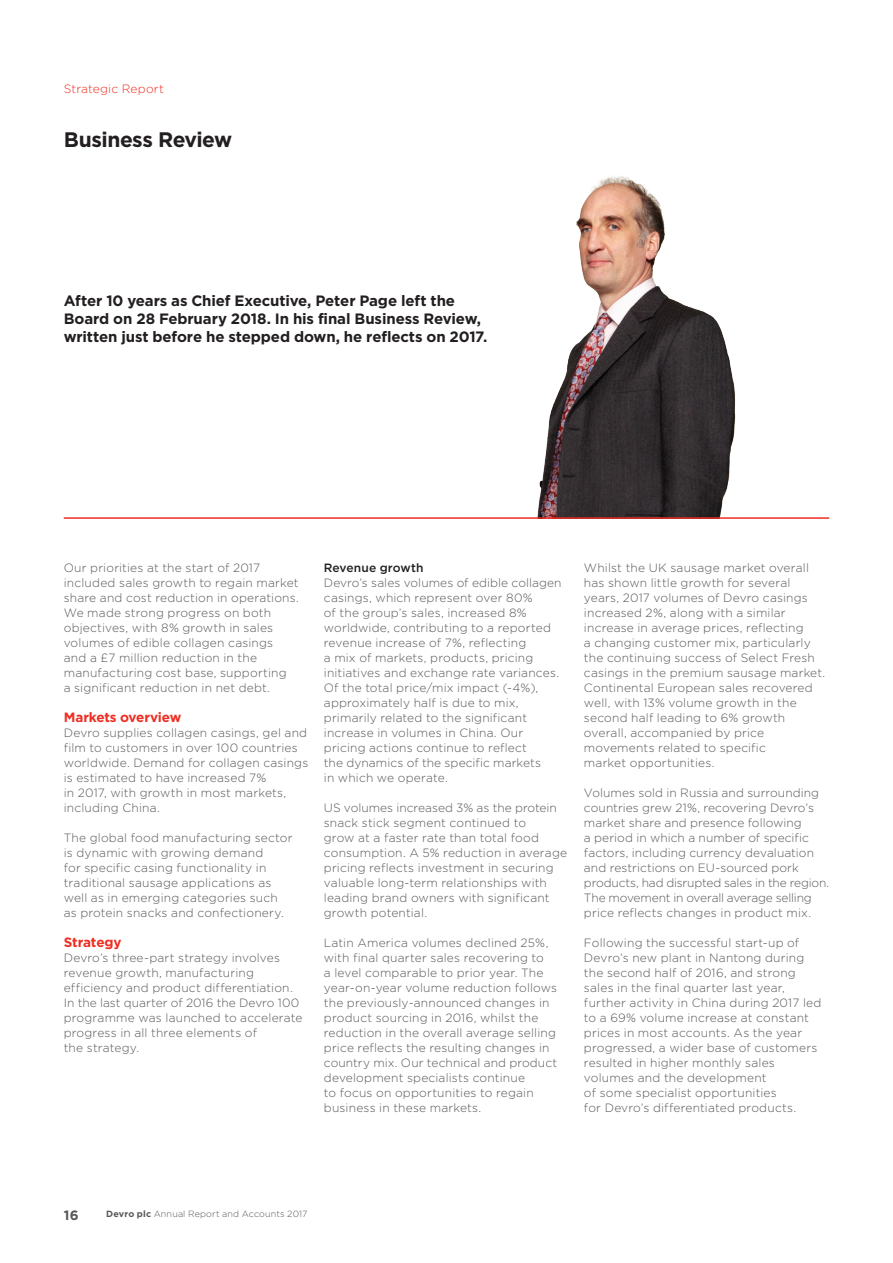
<style>
.page{position:relative;width:893px;height:1263px;background:#fff}
.page>*{position:absolute;margin:0;border:0;box-sizing:border-box;transform-origin:0 0}
.t1{font:700 21px "Gotham";letter-spacing:-.025em;color:#231f20}
.t2{font:700 15px/18px "Gotham";letter-spacing:-.01em;color:#231f20}
.t3{font:700 13.5px "Gotham";letter-spacing:-.015em;color:#ee2e22}
.t4{font:700 13.5px "Gotham";color:#57585a}
.t5{font:300 12px/15px "Gotham";letter-spacing:.01em;color:#57585a}
.t6{font:300 12px "Gotham";letter-spacing:.01em;color:#ee2e22}
.t7{font:500 12px "Gotham";letter-spacing:.01em;color:#231f20}
.t8{font:300 9px "Gotham";letter-spacing:.02em;color:#57585a}
.s1{font-weight:700}
</style>
<div class="page">
<img style="left:537px;top:175px;width:199px;height:342px">
<hr style="left:64px;top:517px;width:765px;height:2px;background:#ee2e22">
<p class="t6" style="left:64px;top:82px;width:102px">Strategic Report</p>
<h1 class="t1" style="left:64px;top:125px;width:170px">Business Review</h1>
<p class="t2" style="left:64px;top:292px;width:425px">After 10 years as Chief Executive, Peter Page left the<br>Board on 28 February 2018. In his final Business Review, written just before he stepped down, he reflects on 2017.</p>
<p class="t5" style="left:64px;top:560px;width:237px">Our priorities at the start of 2017 included sales growth to regain market share and cost reduction in operations.<br>We made strong progress on both objectives, with 8% growth in sales volumes of edible collagen casings<br>and a £7 million reduction in the manufacturing cost base, supporting<br>a significant reduction in net debt.</p>
<p class="t3" style="left:64px;top:708px;width:119px">Markets overview</p>
<p class="t5" style="left:64px;top:725px;width:246px">Devro supplies collagen casings, gel and film to customers in over 100 countries worldwide. Demand for collagen casings is estimated to have increased 7%<br>in 2017, with growth in most markets, including China.</p>
<p class="t5" style="left:64px;top:830px;width:230px">The global food manufacturing sector is dynamic with growing demand<br>for specific casing functionality in traditional sausage applications as well as in emerging categories such as protein snacks and confectionery.</p>
<p class="t3" style="left:64px;top:933px;width:59px">Strategy</p>
<p class="t5" style="left:64px;top:950px;width:240px">Devro’s three-part strategy involves revenue growth, manufacturing efficiency and product differentiation.<br>In the last quarter of 2016 the Devro 100 programme was launched to accelerate progress in all three elements of<br>the strategy.</p>
<p class="t7" style="left:324px;top:560px;width:101px">Revenue growth</p>
<p class="t5" style="left:324px;top:575px;width:239px">Devro’s sales volumes of edible collagen casings, which represent over 80%<br>of the group’s sales, increased 8% worldwide, contributing to a reported revenue increase of 7%, reflecting<br>a mix of markets, products, pricing initiatives and exchange rate variances.<br>Of the total price/mix impact (-4%), approximately half is due to mix, primarily related to the significant increase in volumes in China. Our pricing actions continue to reflect<br>the dynamics of the specific markets<br>in which we operate.</p>
<p class="t5" style="left:324px;top:800px;width:245px">US volumes increased 3% as the protein snack stick segment continued to<br>grow at a faster rate than total food consumption. A 5% reduction in average pricing reflects investment in securing valuable long-term relationships with leading brand owners with significant growth potential.</p>
<p class="t5" style="left:324px;top:935px;width:235px">Latin America volumes declined 25%, with final quarter sales recovering to<br>a level comparable to prior year. The year-on-year volume reduction follows the previously-announced changes in product sourcing in 2016, whilst the reduction in the overall average selling price reflects the resulting changes in country mix. Our technical and product development specialists continue<br>to focus on opportunities to regain business in these markets.</p>
<p class="t5" style="left:584px;top:560px;width:243px">Whilst the UK sausage market overall has shown little growth for several years, 2017 volumes of Devro casings increased 2%, along with a similar increase in average prices, reflecting<br>a changing customer mix, particularly the continuing success of Select Fresh casings in the premium sausage market.<br>Continental European sales recovered well, with 13% volume growth in the second half leading to 6% growth overall, accompanied by price movements related to specific<br>market opportunities.</p>
<p class="t5" style="left:584px;top:785px;width:247px">Volumes sold in Russia and surrounding countries grew 21%, recovering Devro’s market share and presence following<br>a period in which a number of specific factors, including currency devaluation and restrictions on EU-sourced pork products, had disrupted sales in the region.<br>The movement in overall average selling price reflects changes in product mix.</p>
<p class="t5" style="left:584px;top:935px;width:239px">Following the successful start-up of Devro’s new plant in Nantong during the second half of 2016, and strong sales in the final quarter last year, further activity in China during 2017 led to a 69% volume increase at constant prices in most accounts. As the year progressed, a wider base of customers resulted in higher monthly sales volumes and the development<br>of some specialist opportunities<br>for Devro’s differentiated products.</p>
<p class="t4" style="left:64px;top:1206px;width:16px">16</p>
<p class="t8" style="left:106px;top:1208px;width:203px"><span class="s1">Devro plc</span> Annual Report and Accounts 2017</p>
</div>
